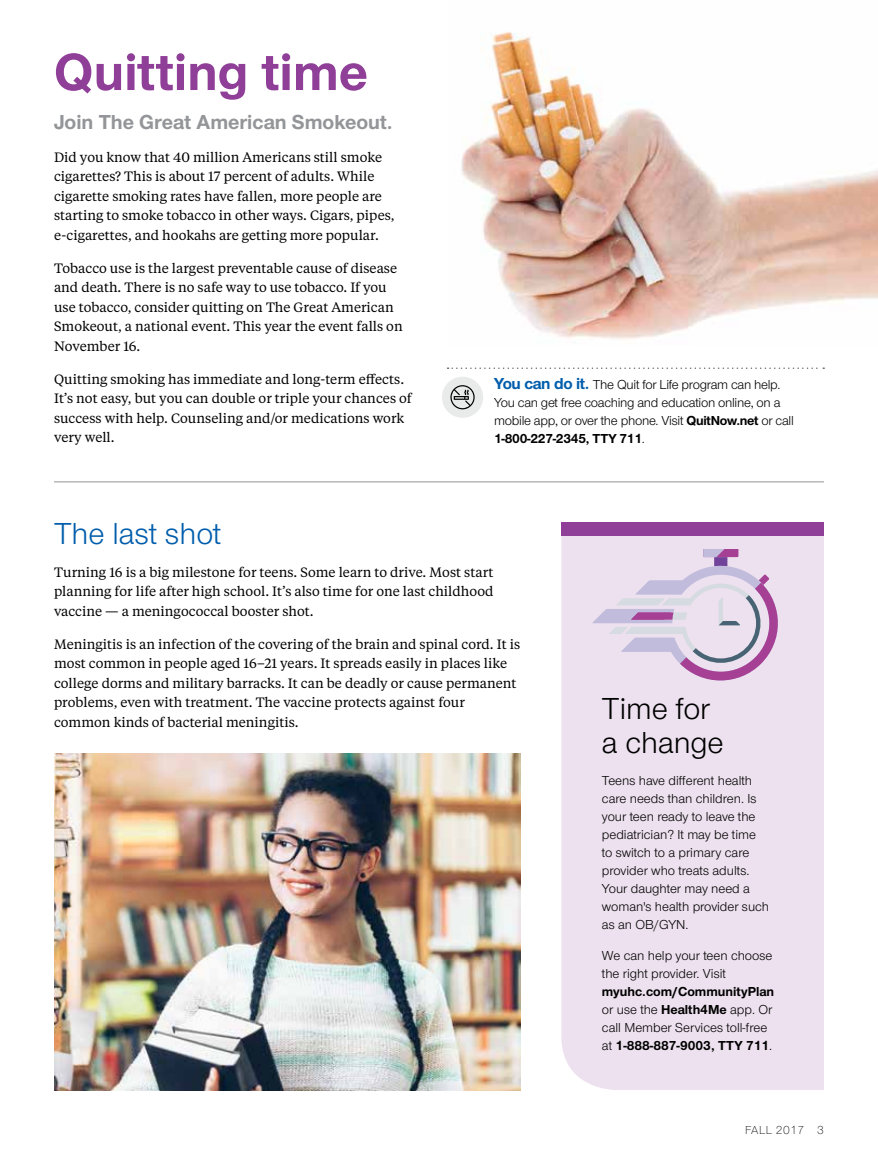
<style>
.page{position:relative;width:878px;height:1161px;background:#fff}
.page>*{position:absolute;margin:0;border:0;box-sizing:border-box;transform-origin:0 0}
.t1{font:700 54px "UHC Sans";color:#903f98}
.t2{font:31.5px/34.5px "UHC Sans";color:#000}
.t3{font:31.5px "UHC Sans";color:#005dac}
.t4{font:700 21px "UHC Sans";color:#939598}
.t5{font:13.5px/19.5px "UHC Serif Text";color:#000}
.t6{font:13.5px/18px "UHC Sans";letter-spacing:-.005em;color:#000}
.t7{font:700 13.5px/18px "UHC Sans";color:#000}
.t8{font:300 12px "UHC Sans";letter-spacing:.04em;color:#000}
.s1{font-weight:700;font-size:16.5px;color:#005dac}
.s2{font-weight:700}
.s3{font-weight:400}
</style>
<div class="page">
<img style="left:461px;top:32px;width:417px;height:308px">
<svg style="left:447px;top:367px;width:377px;height:2px"></svg>
<div style="left:442px;top:377px;width:41px;height:41px;background:#e9eaea;border-radius:50%"></div>
<svg style="left:450px;top:385px;width:24px;height:24px"></svg>
<hr style="left:54px;top:481px;width:770px;height:1px;background:#939598">
<div style="left:561px;top:536px;width:263px;height:554px;background:#ede1ef"></div>
<div style="left:561px;top:523px;width:263px;height:13px;background:#903f98"></div>
<svg style="left:592px;top:550px;width:191px;height:136px;background:#dccce1"></svg>
<img style="left:54px;top:754px;width:466px;height:336px">
<h1 class="t1" style="left:54px;top:36px;width:315px">Quitting time</h1>
<h3 class="t4" style="left:54px;top:108px;width:340px">Join The Great American Smokeout.</h3>
<p class="t5" style="left:54px;top:147px;width:342px">Did you know that 40 million Americans still smoke cigarettes? This is about 17 percent of adults. While cigarette smoking rates have fallen, more people are starting to smoke tobacco in other ways. Cigars, pipes, e-cigarettes, and hookahs are getting more popular.</p>
<p class="t5" style="left:54px;top:258px;width:350px">Tobacco use is the largest preventable cause of disease and death. There is no safe way to use tobacco. If you use tobacco, consider quitting on The Great American Smokeout, a national event. This year the event falls on November 16.</p>
<p class="t5" style="left:54px;top:369px;width:359px">Quitting smoking has immediate and long-term effects.<br>It’s not easy, but you can double or triple your chances of success with help. Counseling and/or medications work very well.</p>
<p class="t6" style="left:494px;top:375px;width:301px"><span class="s1">You can do it.</span> The Quit for Life program can help.<br>You can get free coaching and education online, on a mobile app, or over the phone. Visit <span class="s2">QuitNow.net</span> or call <span class="s2">1-800-227-2345, TTY 711</span>.</p>
<h2 class="t3" style="left:54px;top:513px;width:169px">The last shot</h2>
<p class="t5" style="left:54px;top:562px;width:441px;text-align:justify">Turning 16 is a big milestone for teens. Some learn to drive. Most start planning for life after high school. It’s also time for one last childhood vaccine — a meningococcal booster shot.</p>
<p class="t5" style="left:54px;top:634px;width:467px">Meningitis is an infection of the covering of the brain and spinal cord. It is most common in people aged 16–21 years. It spreads easily in places like college dorms and military barracks. It can be deadly or cause permanent problems, even with treatment. The vaccine protects against four common kinds of bacterial meningitis.</p>
<h2 class="t2" style="left:602px;top:690px;width:123px">Time for a change</h2>
<p class="t6" style="left:602px;top:771px;width:169px">Teens have different health care needs than children. Is your teen ready to leave the pediatrician? It may be time to switch to a primary care provider who treats adults.<br>Your daughter may need a woman's health provider such as an OB/GYN.</p>
<p class="t6" style="left:602px;top:946px;width:172px">We can help your teen choose the right provider. Visit</p>
<p class="t7" style="left:602px;top:982px;width:174px">myuhc.com/CommunityPlan <span class="s3">or use the</span> Health4Me <span class="s3">app. Or call Member Services toll-free at</span> 1-888-887-9003, TTY 711<span class="s3">.</span></p>
<p class="t8" style="left:745px;top:1122px;width:80px">FALL 2017 3</p>
</div>
